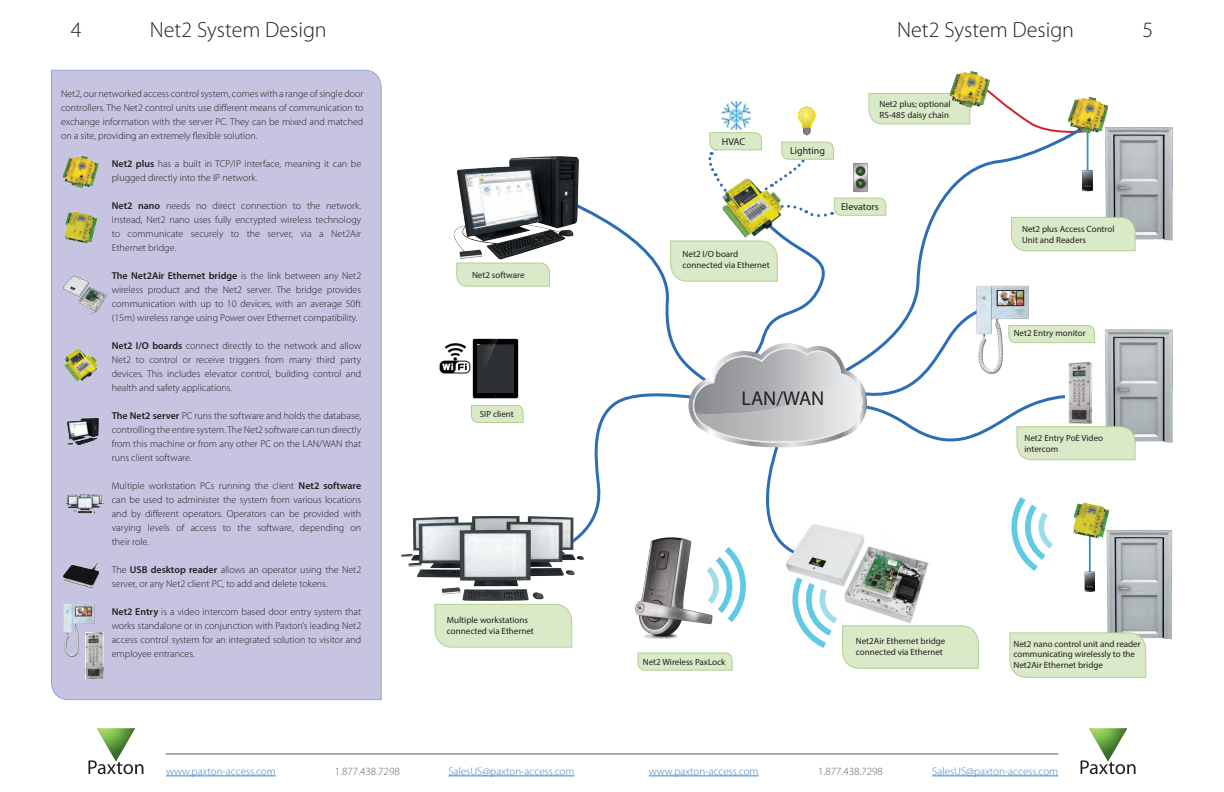
<style>
.page{position:relative;width:1224px;height:792px;background:#fff}
.page>*{position:absolute;margin:0;border:0;box-sizing:border-box;transform-origin:0 0}
.Page_header_right{font:300 22px "Myriad Pro";color:#231f20}
.Page_header_left{font:300 22px "Myriad Pro";color:#231f20}
.Measurements{font:20px "Myriad Pro";color:#231f20}
.t1{font:300 11px "Myriad Pro";color:#4082c4}
.t2{font:300 11px "Myriad Pro";color:#636366}
.t3{font:300 10px/14px "Myriad Pro";color:#231f20;text-align:justify}
.t4{font:10px "Myriad Pro";color:#231f20}
.t5{font:9px/10.8px "Myriad Pro";color:#231f20}
.s1{font-weight:600}
</style>
<div class="page">
<hr style="left:449px;top:776px;width:125px;height:1px;background:#4082c4">
<svg style="left:88px;top:728px;width:55px;height:46px"></svg>
<svg style="left:1081px;top:728px;width:55px;height:46px"></svg>
<hr style="left:166px;top:776px;width:110px;height:1px;background:#4082c4">
<hr style="left:932px;top:776px;width:126px;height:1px;background:#4082c4">
<hr style="left:649px;top:776px;width:110px;height:1px;background:#4082c4">
<hr style="left:166px;top:754px;width:892px;height:1px;background:#57585a">
<svg style="left:471px;top:405px;width:46px;height:18px"></svg>
<div style="left:51px;top:69px;width:331px;height:632px;background:#c6c4e1"></div>
<svg style="left:593px;top:212px;width:44px;height:34px"></svg>
<svg style="left:517px;top:386px;width:120px;height:85px"></svg>
<img style="left:453px;top:156px;width:140px;height:104px">
<img style="left:63px;top:416px;width:40px;height:31px">
<svg style="left:456px;top:262px;width:94px;height:25px;background:#d8e7c4"></svg>
<img style="left:380px;top:471px;width:221px;height:133px">
<img style="left:58px;top:485px;width:53px;height:38px">
<svg style="left:434px;top:603px;width:139px;height:45px;background:#d9e8c6"></svg>
<img style="left:64px;top:348px;width:34px;height:34px">
<img style="left:63px;top:155px;width:36px;height:33px">
<img style="left:65px;top:212px;width:32px;height:32px">
<img style="left:64px;top:563px;width:34px;height:24px">
<img style="left:60px;top:601px;width:35px;height:58px">
<img style="left:86px;top:632px;width:18px;height:46px">
<img style="left:472px;top:392px;width:52px;height:13px">
<svg style="left:473px;top:339px;width:45px;height:59px;background:#202125"></svg>
<img style="left:1147px;top:127px;width:26px;height:114px">
<img style="left:1147px;top:329px;width:26px;height:114px">
<img style="left:1147px;top:530px;width:25px;height:110px">
<img style="left:952px;top:71px;width:38px;height:14px">
<img style="left:440px;top:343px;width:30px;height:30px">
<img style="left:59px;top:269px;width:51px;height:52px">
<svg style="left:637px;top:85px;width:510px;height:593px"></svg>
<p class="Page_header_left" style="left:150px;top:17px;width:178px">Net2 System Design</p>
<p class="Page_header_right" style="left:897px;top:17px;width:178px">Net2 System Design</p>
<h1 class="Page_header_right" style="left:71px;top:17px;width:12px">4</h1>
<h1 class="Page_header_right" style="left:1142px;top:17px;width:12px">5</h1>
<p class="t3" style="left:61px;top:87px;width:304px">Net2, our networked access control system, comes with a range of single door controllers. The Net2 control units use different means of communication to exchange information with the server PC. They can be mixed and matched on a site, providing an extremely flexible solution.</p>
<p class="t3" style="left:112px;top:157px;width:251px"><span class="s1">Net2 plus</span> has a built in TCP/IP interface, meaning it can be plugged directly into the IP network.</p>
<p class="t3" style="left:112px;top:199px;width:251px"><span class="s1">Net2 nano</span> needs no direct connection to the network.<br>Instead, Net2 nano uses fully encrypted wireless technology to communicate securely to the server, via a Net2Air Ethernet bridge.</p>
<p class="t3" style="left:112px;top:269px;width:251px"><span class="s1">The Net2Air Ethernet bridge</span> is the link between any Net2 wireless product and the Net2 server. The bridge provides communication with up to 10 devices, with an average 50ft (15m) wireless range using Power over Ethernet compatibility.</p>
<p class="t3" style="left:112px;top:339px;width:251px"><span class="s1">Net2 I/O boards</span> connect directly to the network and allow Net2 to control or receive triggers from many third party devices. This includes elevator control, building control and health and safety applications.</p>
<p class="t3" style="left:112px;top:409px;width:251px"><span class="s1">The Net2 server</span> PC runs the software and holds the database, controlling the entire system. The Net2 software can run directly from this machine or from any other PC on the LAN/WAN that runs client software.</p>
<p class="t3" style="left:112px;top:479px;width:251px">Multiple workstation PCs running the client <span class="s1">Net2 software </span>can be used to administer the system from various locations and by different operators. Operators can be provided with varying levels of access to the software, depending on their role.</p>
<p class="t3" style="left:112px;top:563px;width:251px">The <span class="s1">USB desktop reader</span> allows an operator using the Net2 server, or any Net2 client PC, to add and delete tokens.</p>
<p class="t3" style="left:112px;top:605px;width:251px"><span class="s1">Net2 Entry</span> is a video intercom based door entry system that works standalone or in conjunction with Paxton’s leading Net2 access control system for an integrated solution to visitor and employee entrances.</p>
<p class="t5" style="left:472px;top:269px;width:54px">Net2 software</p>
<p class="t5" style="left:480px;top:408px;width:35px">SIP client</p>
<p class="t5" style="left:447px;top:614px;width:89px">Multiple workstations connected via Ethernet</p>
<p class="t4" style="left:722px;top:136px;width:25px">HVAC</p>
<p class="t5" style="left:683px;top:249px;width:89px">Net2 I/O board connected via Ethernet</p>
<p class="t4" style="left:790px;top:145px;width:36px">Lighting</p>
<p class="t5" style="left:880px;top:99px;width:73px">Net2 plus; optional</p>
<p class="t5" style="left:880px;top:109px;width:71px">RS-485 daisy chain</p>
<p class="t4" style="left:841px;top:201px;width:39px">Elevators</p>
<p class="Measurements" style="left:742px;top:386px;width:84px">LAN/WAN</p>
<p class="t5" style="left:1022px;top:223px;width:94px">Net2 plus Access Control</p>
<p class="t5" style="left:1022px;top:234px;width:65px">Unit and Readers</p>
<p class="t5" style="left:1014px;top:328px;width:73px">Net2 Entry monitor</p>
<p class="t5" style="left:1024px;top:432px;width:80px">Net2 Entry PoE Video</p>
<p class="t5" style="left:1024px;top:443px;width:35px">intercom</p>
<p class="t5" style="left:643px;top:656px;width:84px">Net2 Wireless PaxLock</p>
<p class="t5" style="left:856px;top:636px;width:91px">Net2Air Ethernet bridge connected via Ethernet</p>
<p class="t5" style="left:1013px;top:638px;width:129px">Net2 nano control unit and reader communicating wirelessly to the<br>Net2Air Ethernet bridge</p>
<p class="t1" style="left:166px;top:765px;width:111px">www.paxton-access.com</p>
<p class="t2" style="left:335px;top:765px;width:66px">1.877.438.7298</p>
<p class="t1" style="left:649px;top:765px;width:111px">www.paxton-access.com</p>
<p class="t2" style="left:818px;top:765px;width:66px">1.877.438.7298</p>
<p class="t1" style="left:932px;top:765px;width:127px">SalesUS@paxton-access.com</p>
<p class="t1" style="left:449px;top:765px;width:127px">SalesUS@paxton-access.com</p>
</div>
